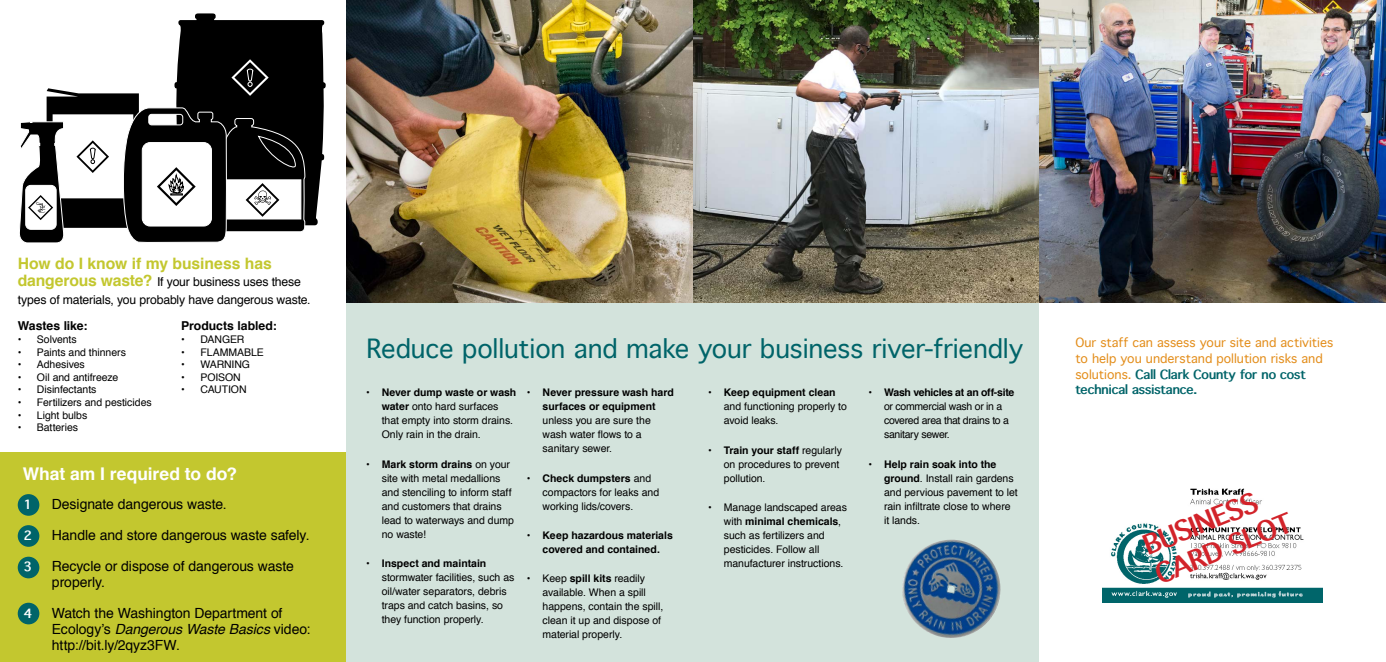
<style>
.page{position:relative;width:1386px;height:662px;background:#fff}
.page>*{position:absolute;margin:0;border:0;box-sizing:border-box;transform-origin:0 0}
.t1{font:700 26.25px/31.5px "Thonburi";color:#d2232a}
.t2{font:25.38px "Thonburi";letter-spacing:-.005em;color:#006469}
.t3{font:700 17.5px "Helvetica";letter-spacing:-.005em;color:#fff}
.t4{font:700 15.75px "Helvetica";letter-spacing:-.005em;color:#c3c72f}
.t5{font:14px/15.8px "Helvetica";letter-spacing:-.005em;color:#000}
.t6{font:12.25px/15.8px "Thonburi";color:#e38d1a}
.t7{font:12.25px/17.5px "Helvetica";letter-spacing:-.015em;color:#000}
.t8{font:700 12.25px "Helvetica";color:#000}
.t9{font:700 12.25px "Thonburi";color:#fff}
.t10{font:10.5px/14px "Helvetica";letter-spacing:-.005em;color:#000}
.t11{font:700 10.5px/14px "Helvetica";color:#000;text-align:center}
.t12{font:10.5px/14px "Helvetica";letter-spacing:-.03em;color:#000}
.s1{font-weight:700;font-size:15.75px;color:#c3c72f}
.s2{font-style:italic}
.s3{font-weight:700}
.s4{font-weight:400}
.s5{font-weight:700;color:#006469}
</style>
<div class="page">
<div style="left:0;top:452px;width:346px;height:210px;background:#c3c72f"></div>
<div style="left:18px;top:494px;width:21px;height:21px;background:#006469;border-radius:50%"></div>
<div style="left:346px;top:302px;width:694px;height:360px;background:#d3e3dc"></div>
<img style="left:346px;top:0;width:1040px;height:302px">
<div style="left:18px;top:525px;width:21px;height:21px;background:#006469;border-radius:50%"></div>
<div style="left:18px;top:556px;width:21px;height:22px;background:#006469;border-radius:50%"></div>
<img style="left:1102px;top:488px;width:221px;height:114px">
<svg style="left:19px;top:13px;width:307px;height:230px"></svg>
<div style="left:18px;top:602px;width:21px;height:22px;background:#006469;border-radius:50%"></div>
<img style="left:902px;top:539px;width:99px;height:99px">
<h3 class="t4" style="left:18px;top:250px;width:256px">How do I know if my business has</h3>
<p class="t7" style="left:18px;top:273px;width:294px"><span class="s1">dangerous waste?</span> If your business uses these types of materials, you probably have dangerous waste.</p>
<p class="t8" style="left:18px;top:316px;width:71px">Wastes like:</p>
<p class="t10" style="left:18px;top:332px;width:60px">• Solvents</p>
<p class="t10" style="left:18px;top:345px;width:110px">• Paints and thinners</p>
<p class="t10" style="left:18px;top:357px;width:69px">• Adhesives</p>
<p class="t10" style="left:18px;top:370px;width:102px">• Oil and antifreeze</p>
<p class="t10" style="left:18px;top:383px;width:80px">• Disinfectants</p>
<p class="t10" style="left:18px;top:395px;width:136px">• Fertilizers and pesticides</p>
<p class="t10" style="left:18px;top:408px;width:71px">• Light bulbs</p>
<p class="t10" style="left:18px;top:420px;width:62px">• Batteries</p>
<p class="t8" style="left:181px;top:316px;width:97px">Products labled:</p>
<p class="t10" style="left:181px;top:332px;width:65px">• DANGER</p>
<p class="t10" style="left:181px;top:345px;width:84px">• FLAMMABLE</p>
<p class="t10" style="left:181px;top:357px;width:70px">• WARNING</p>
<p class="t10" style="left:181px;top:370px;width:61px">• POISON</p>
<p class="t10" style="left:181px;top:383px;width:67px">• CAUTION</p>
<h3 class="t3" style="left:23px;top:460px;width:216px">What am I required to do?</h3>
<p class="t9" style="left:24px;top:497px;width:10px">1</p>
<h3 class="t5" style="left:52px;top:496px;width:176px">Designate dangerous waste.</h3>
<p class="t9" style="left:24px;top:528px;width:10px">2</p>
<h3 class="t5" style="left:52px;top:527px;width:259px">Handle and store dangerous waste safely.</h3>
<p class="t9" style="left:24px;top:560px;width:10px">3</p>
<h3 class="t5" style="left:52px;top:559px;width:243px">Recycle or dispose of dangerous waste properly.</h3>
<p class="t9" style="left:24px;top:606px;width:10px">4</p>
<h3 class="t5" style="left:52px;top:605px;width:260px">Watch the Washington Department of<br>Ecology’s <span class="s2">Dangerous Waste Basics</span> video: http://bit.ly/2qyz3FW.</h3>
<h2 class="t2" style="left:367px;top:334px;width:658px">Reduce pollution and make your business river-friendly</h2>
<p class="t10" style="left:724px;top:386px;width:125px;text-indent:-16px">• <span class="s3">Keep equipment clean </span>and functioning properly to avoid leaks.</p>
<p class="t10" style="left:724px;top:443px;width:120px;text-indent:-16px">• <span class="s3">Train your staff</span> regularly on procedures to prevent pollution.</p>
<p class="t10" style="left:724px;top:500px;width:125px;text-indent:-16px">• Manage landscaped areas with <span class="s3">minimal chemicals</span>, such as fertilizers and pesticides. Follow all manufacturer instructions.</p>
<p class="t12" style="left:884px;top:386px;width:132px;text-indent:-16px">• <span class="s3">Wash vehicles at an off-site </span>or commercial wash or in a covered area that drains to a sanitary sewer.</p>
<p class="t10" style="left:884px;top:457px;width:135px;text-indent:-16px">• <span class="s3">Help rain soak into the ground</span>. Install rain gardens and pervious pavement to let rain infiltrate close to where it lands.</p>
<p class="t11" style="left:527px;top:385px;width:148px"><span class="s4">•</span> Never pressure wash hard surfaces or equipment</p>
<p class="t10" style="left:543px;top:414px;width:110px">unless you are sure the wash water flows to a sanitary sewer.</p>
<p class="t10" style="left:543px;top:471px;width:118px;text-indent:-16px">• <span class="s3">Check dumpsters</span> and compactors for leaks and working lids/covers.</p>
<p class="t11" style="left:527px;top:528px;width:147px"><span class="s4">•</span> Keep hazardous materials covered and contained.</p>
<p class="t10" style="left:543px;top:572px;width:122px;text-indent:-16px">• Keep <span class="s3">spill kits</span> readily available. When a spill happens, contain the spill, clean it up and dispose of material properly.</p>
<p class="t10" style="left:382px;top:386px;width:136px;text-indent:-16px">• <span class="s3">Never dump waste or wash water</span> onto hard surfaces that empty into storm drains.<br>Only rain in the drain.</p>
<p class="t10" style="left:382px;top:457px;width:134px;text-indent:-16px">• <span class="s3">Mark storm drains</span> on your site with metal medallions and stenciling to inform staff and customers that drains lead to waterways and dump no waste!</p>
<p class="t10" style="left:382px;top:556px;width:134px;text-indent:-16px">• <span class="s3">Inspect and maintain </span>stormwater facilities, such as oil/water separators, debris traps and catch basins, so they function properly.</p>
<p class="t6" style="left:1075px;top:335px;width:259px">Our staff can assess your site and activities to help you understand pollution risks and solutions. <span class="s5">Call Clark County for no cost technical assistance.</span></p>
<h1 class="t1" style="left:1139px;top:532px;width:147px;rotate:-22deg">BUSINESS<br>CARD SLOT</h1>
</div>
